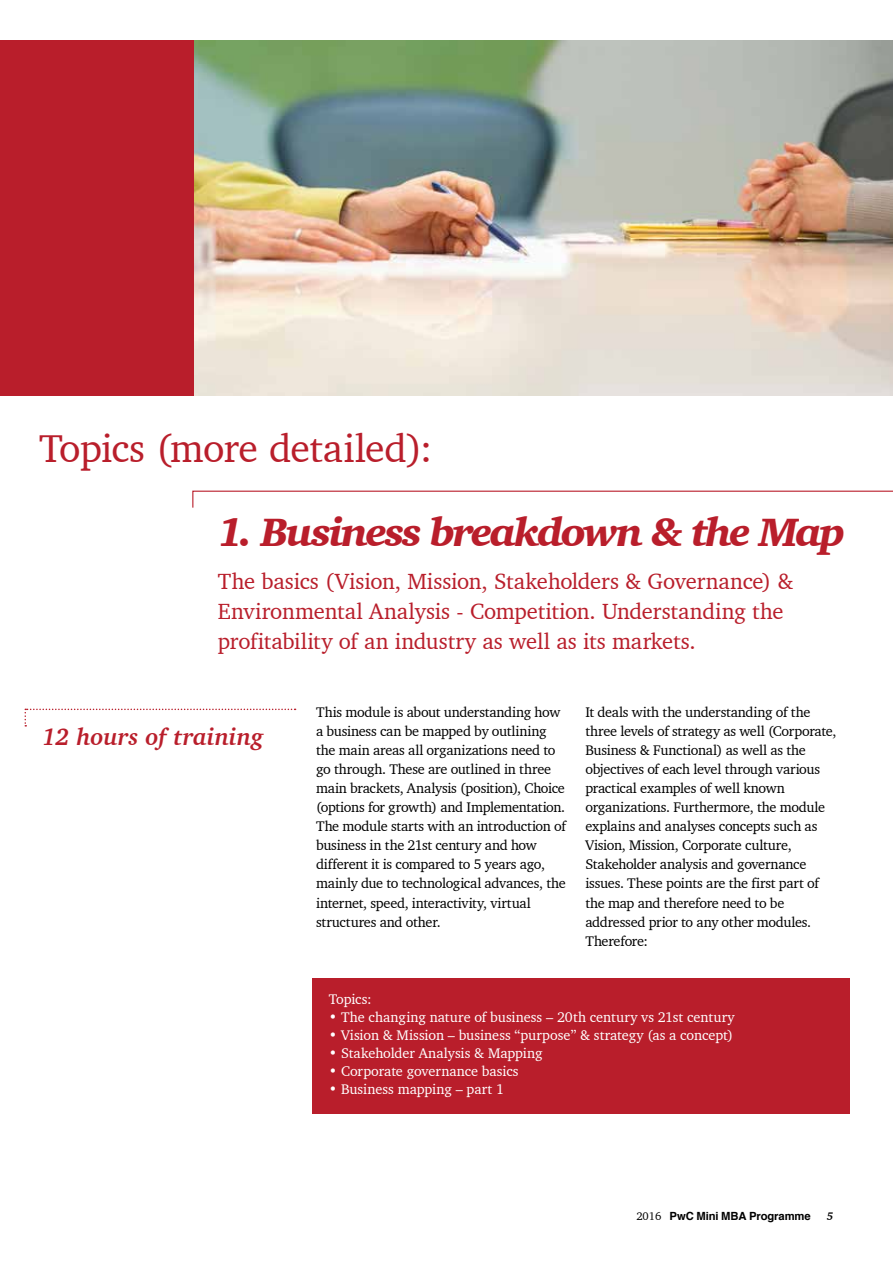
<style>
.page{position:relative;width:893px;height:1263px;background:#fff}
.page>*{position:absolute;margin:0;border:0;box-sizing:border-box;transform-origin:0 0}
.t1{font:italic 900 40.5px "Charter IT Cby BT";letter-spacing:-.06em;color:#b91e2b}
.t2{font:39.75px "Charter IT Cby BT";letter-spacing:-.02em;color:#b91e2b}
.t3{font:italic 700 24px "Charter IT Cby BT";letter-spacing:-.005em;color:#b91e2b}
.t4{font:22.5px/30px "Charter IT Cby BT";color:#b91e2b}
.t5{font:14.25px/19px "Charter IT Cby BT";letter-spacing:-.015em;color:#000}
.t6{font:14.25px "Charter IT Cby BT";color:#fff}
.t7{font:700 11.25px "Helvetica";letter-spacing:-.005em;color:#000}
.t8{font:11.25px "Charter BT";color:#000}
.t9{font:italic 700 11.25px "Charter IT Cby BT";color:#000}
.s1{font-family:"Charter IT Cby BT";font-weight:400}
</style>
<div class="page">
<svg style="left:25px;top:709px;width:271px;height:17px"></svg>
<svg style="left:192px;top:490px;width:701px;height:18px"></svg>
<div style="left:312px;top:978px;width:538px;height:136px;background:#b91e2b"></div>
<div style="left:0;top:40px;width:200px;height:355px;background:#b91e2b"></div>
<img style="left:194px;top:40px;width:699px;height:355px">
<h2 class="t2" style="left:39px;top:424px;width:395px">Topics (more detailed):</h2>
<h1 class="t1" style="left:218px;top:507px;width:629px">1. Business breakdown &amp; the Map</h1>
<h3 class="t4" style="left:218px;top:566px;width:577px">The basics (Vision, Mission, Stakeholders &amp; Governance) &amp;<br>Environmental Analysis - Competition. Understanding the profitability of an industry as well as its markets.</h3>
<h3 class="t3" style="left:42px;top:722px;width:223px">12 hours of training</h3>
<p class="t5" style="left:316px;top:702px;width:251px">This module is about understanding how a business can be mapped by outlining the main areas all organizations need to go through. These are outlined in three main brackets, Analysis (position), Choice (options for growth) and Implementation.<br>The module starts with an introduction of business in the 21st century and how different it is compared to 5 years ago, mainly due to technological advances, the internet, speed, interactivity, virtual structures and other.</p>
<p class="t5" style="left:585px;top:702px;width:253px">It deals with the understanding of the three levels of strategy as well (Corporate, Business &amp; Functional) as well as the objectives of each level through various practical examples of well known organizations. Furthermore, the module explains and analyses concepts such as Vision, Mission, Corporate culture, Stakeholder analysis and governance issues. These points are the first part of the map and therefore need to be addressed prior to any other modules.<br>Therefore:</p>
<p class="t6" style="left:329px;top:990px;width:44px">Topics:</p>
<p class="t6" style="left:329px;top:1008px;width:407px">• The changing nature of business – 20th century vs 21st century</p>
<p class="t6" style="left:329px;top:1026px;width:406px">• Vision &amp; Mission – business “purpose” &amp; strategy (as a concept)</p>
<p class="t6" style="left:329px;top:1044px;width:215px">• Stakeholder Analysis &amp; Mapping</p>
<p class="t6" style="left:329px;top:1062px;width:191px">• Corporate governance basics</p>
<p class="t6" style="left:329px;top:1080px;width:177px">• Business mapping – part 1</p>
<p class="t7" style="left:637px;top:1207px;width:175px"><span class="s1">2013</span> PwC Mini MBA Programme</p>
<p class="t9" style="left:827px;top:1209px;width:8px">5</p>
<p class="t8" style="left:655px;top:1209px;width:8px">6</p>
</div>
